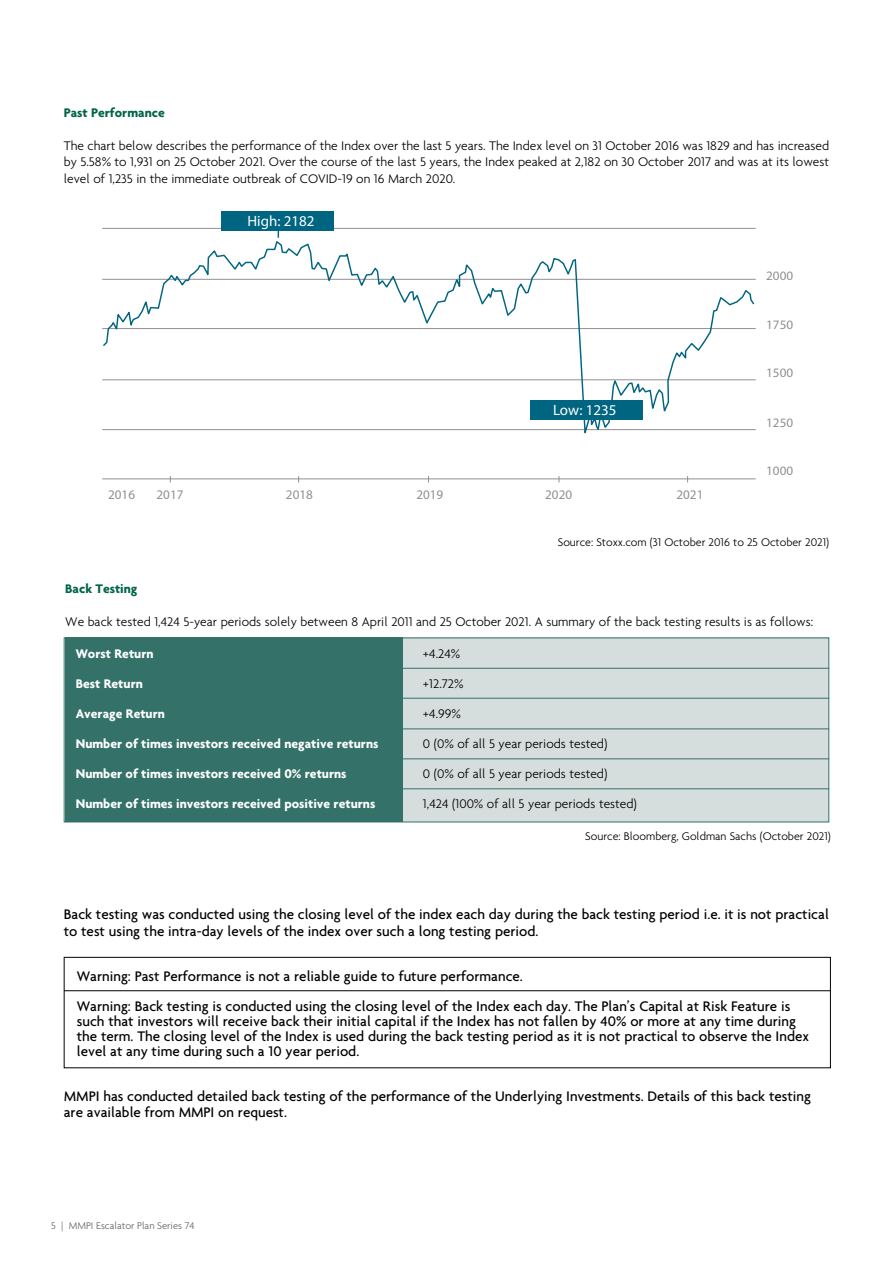
<style>
.page{position:relative;width:893px;height:1263px;background:#fff}
.page>*{position:absolute;margin:0;border:0;box-sizing:border-box;transform-origin:0 0}
.t1{font:500 15px/16.5px "Agenda";color:#000}
.t2{font:15px "Myriad Pro";color:#fff}
.t3{font:300 13.5px/16.5px "Agenda";color:#000;text-align:justify}
.t4{font:700 13.5px "Agenda";color:#fff}
.t5{font:700 13.5px "Agenda";color:#006548}
.t6{font:13.2px "Myriad Pro";color:#938f8d}
.t7{font:12.9px "Myriad Pro";color:#938f8d}
.t8{font:300 12px "Agenda";color:#000}
.t9{font:300 10.5px "Agenda";color:#646469}
</style>
<div class="page">
<hr style="left:102px;top:478px;width:654px;height:1px;background:#938f8d">
<hr style="left:102px;top:228px;width:654px;height:1px;background:#938f8d">
<svg style="left:102px;top:241px;width:654px;height:193px"></svg>
<div style="left:530px;top:400px;width:113px;height:20px;background:#006581"></div>
<div style="left:222px;top:211px;width:112px;height:20px;background:#006581"></div>
<div style="left:64px;top:957px;width:767px;height:111px;border:1px solid #000"></div>
<hr style="left:64px;top:990px;width:767px;height:1px;background:#000">
<div style="left:65px;top:637px;width:764px;height:185px;background:#d6dedd"></div>
<div style="left:65px;top:637px;width:337px;height:185px;background:#347269"></div>
<div style="left:64px;top:637px;width:765px;height:185px;border:1px solid #347269"></div>
<hr style="left:65px;top:668px;width:764px;height:1px;background:#347269">
<hr style="left:65px;top:788px;width:764px;height:1px;background:#347269">
<hr style="left:65px;top:698px;width:764px;height:1px;background:#347269">
<hr style="left:65px;top:728px;width:764px;height:1px;background:#347269">
<hr style="left:65px;top:758px;width:764px;height:1px;background:#347269">
<p class="t5" style="left:64px;top:104px;width:102px">Past Performance</p>
<p class="t3" style="left:64px;top:137px;width:767px">The chart below describes the performance of the Index over the last 5 years. The Index level on 31 October 2016 was 1829 and has increased by 5.58% to 1,931 on 25 October 2021. Over the course of the last 5 years, the Index peaked at 2,182 on 30 October 2017 and was at its lowest level of 1,235 in the immediate outbreak of COVID-19 on 16 March 2020.</p>
<p class="t2" style="left:247px;top:212px;width:69px">High: 2182</p>
<p class="t2" style="left:553px;top:400px;width:65px">Low: 1235</p>
<p class="t6" style="left:108px;top:487px;width:28px">2016</p>
<p class="t6" style="left:157px;top:487px;width:28px">2017</p>
<p class="t6" style="left:286px;top:487px;width:28px">2018</p>
<p class="t6" style="left:416px;top:487px;width:28px">2019</p>
<p class="t6" style="left:545px;top:487px;width:28px">2020</p>
<p class="t6" style="left:676px;top:487px;width:28px">2021</p>
<p class="t7" style="left:766px;top:267px;width:28px">2000</p>
<p class="t7" style="left:766px;top:317px;width:28px">1750</p>
<p class="t7" style="left:766px;top:365px;width:28px">1500</p>
<p class="t7" style="left:766px;top:415px;width:28px">1250</p>
<p class="t7" style="left:766px;top:463px;width:28px">1000</p>
<p class="t8" style="left:558px;top:535px;width:273px">Source: Stoxx.com (31 October 2016 to 25 October 2021)</p>
<p class="t5" style="left:65px;top:580px;width:74px">Back Testing</p>
<p class="t3" style="left:65px;top:613px;width:750px">We back tested 1,424 5-year periods solely between 8 April 2011 and 25 October 2021. A summary of the back testing results is as follows:</p>
<p class="t4" style="left:76px;top:646px;width:79px">Worst Return</p>
<p class="t3" style="left:423px;top:645px;width:39px">+4.24%</p>
<p class="t4" style="left:76px;top:676px;width:69px">Best Return</p>
<p class="t3" style="left:423px;top:675px;width:42px">+12.72%</p>
<p class="t4" style="left:76px;top:706px;width:91px">Average Return</p>
<p class="t3" style="left:423px;top:705px;width:39px">+4.99%</p>
<p class="t4" style="left:76px;top:736px;width:304px">Number of times investors received negative returns</p>
<p class="t3" style="left:423px;top:735px;width:186px">0 (0% of all 5 year periods tested)</p>
<p class="t4" style="left:76px;top:766px;width:272px">Number of times investors received 0% returns</p>
<p class="t3" style="left:423px;top:765px;width:186px">0 (0% of all 5 year periods tested)</p>
<p class="t4" style="left:76px;top:796px;width:301px">Number of times investors received positive returns</p>
<p class="t3" style="left:423px;top:795px;width:215px">1,424 (100% of all 5 year periods tested)</p>
<p class="t8" style="left:585px;top:829px;width:247px">Source: Bloomberg, Goldman Sachs (October 2021)</p>
<p class="t1" style="left:64px;top:905px;width:767px">Back testing was conducted using the closing level of the index each day during the back testing period i.e. it is not practical to test using the intra-day levels of the index over such a long testing period.</p>
<p class="t1" style="left:77px;top:961px;width:715px;line-height:30px">Warning: Past Performance is not a reliable guide to future performance.<br>Warning: Back testing is conducted using the closing level of the Index each day. The Plan’s Capital at Risk Feature is</p>
<p class="t1" style="left:77px;top:1013px;width:734px;line-height:15px">such that investors will receive back their initial capital if the Index has not fallen by 40% or more at any time during the term. The closing level of the Index is used during the back testing period as it is not practical to observe the Index level at any time during such a 10 year period.</p>
<p class="t1" style="left:64px;top:1087px;width:749px">MMPI has conducted detailed back testing of the performance of the Underlying Investments. Details of this back testing are available from MMPI on request.</p>
<p class="t9" style="left:51px;top:1219px;width:145px">5 | MMPI Escalator Plan Series 74</p>
</div>
